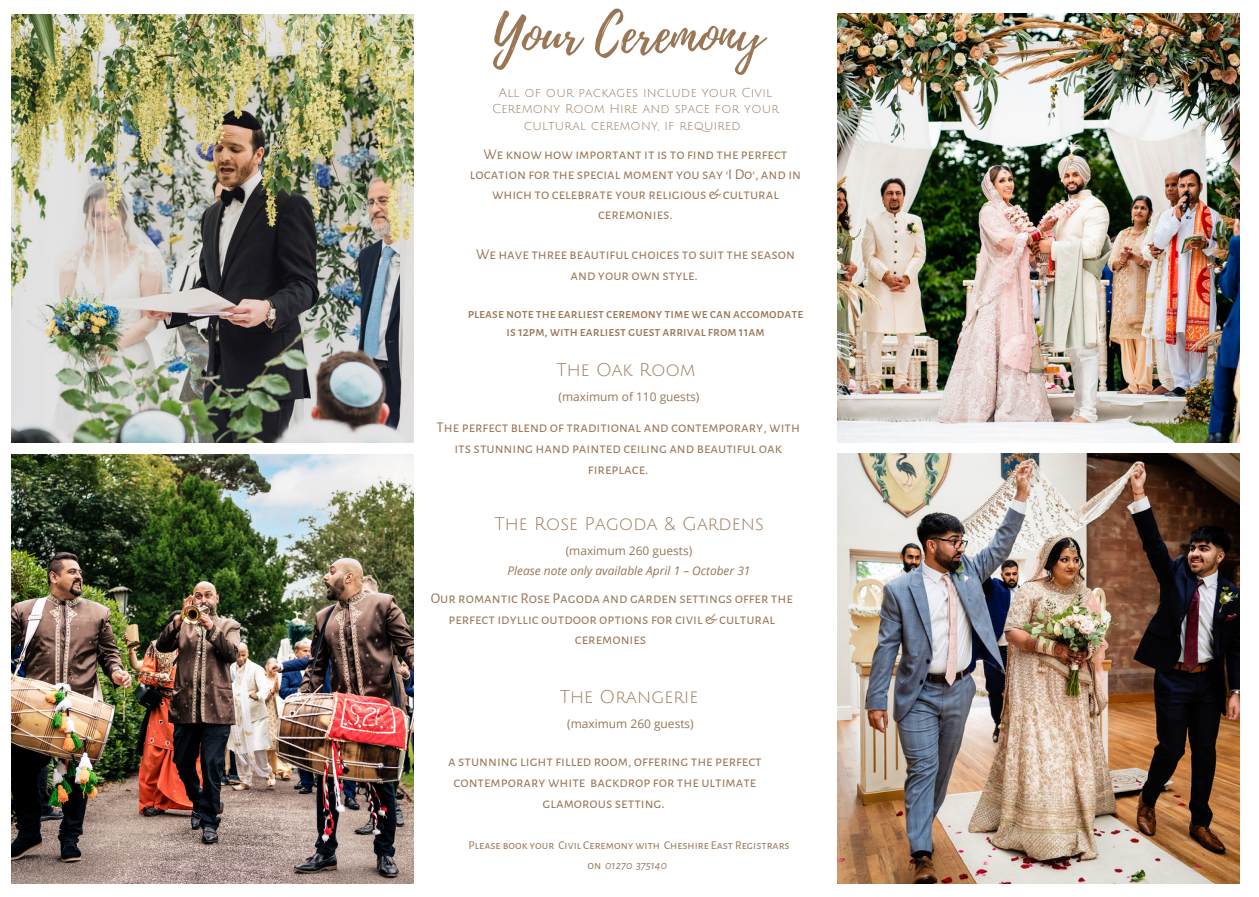
<style>
.page{position:relative;width:1259px;height:897px;background:#fff}
.page>*{position:absolute;margin:0;border:0;box-sizing:border-box;transform-origin:0 0}
.t1{font:52.05px "Playlist Script";color:#9a7655}
.t2{font:18px "Julius Sans One";color:#9a7655}
.t3{font:15px/20.9px "Alegreya Sans SC";color:#9a7655;text-align:center}
.t4{font:500 13.5px/17.9px "Alegreya Sans SC";color:#9a7655;text-align:center}
.t5{font:12.45px/16.6px "Julius Sans One";letter-spacing:.015em;color:#9a7655;text-align:center}
.t6{font:12px "Open Sans";color:#9a7655}
.t7{font:12px "Alegreya Sans SC";color:#9a7655}
.t8{font:italic 12px "Open Sans";color:#9a7655}
.t9{font:italic 12px "Alegreya Sans SC";color:#9a7655}
.s1{font-style:normal}
</style>
<div class="page">
<img style="left:11px;top:14px;width:403px;height:429px">
<img style="left:11px;top:454px;width:403px;height:429px">
<img style="left:837px;top:14px;width:403px;height:428px">
<img style="left:837px;top:453px;width:403px;height:430px">
<p class="t2" style="left:221px;top:856px;width:7px">1</p>
<p class="t1" style="left:493px;top:-3px;width:272px">Your Ceremony</p>
<p class="t5" style="left:492px;top:84px;width:288px">All of our packages include your Civil<br>Ceremony Room Hire and space for your cultural ceremony, if required.</p>
<p class="t3" style="left:470px;top:144px;width:333px;line-height:20.1px">We know how important it is to find the perfect location for the special moment you say 'I Do', and in which to celebrate your religious &amp; cultural ceremonies.</p>
<p class="t3" style="left:476px;top:245px;width:320px;line-height:20.1px">We have three beautiful choices to suit the season and your own style.</p>
<p class="t4" style="left:468px;top:305px;width:337px">please note the earliest ceremony time we can accomodate is 12pm, with earliest guest arrival from 11am</p>
<p class="t2" style="left:556px;top:361px;width:140px">The Oak Room</p>
<p class="t6" style="left:558px;top:388px;width:142px">(maximum of 110 guests)</p>
<p class="t3" style="left:436px;top:417px;width:365px">The perfect blend of traditional and contemporary, with its stunning hand painted ceiling and beautiful oak fireplace.</p>
<p class="t2" style="left:494px;top:514px;width:271px">The Rose Pagoda &amp; Gardens</p>
<p class="t6" style="left:566px;top:542px;width:128px">(maximum 260 guests)</p>
<p class="t8" style="left:507px;top:562px;width:245px">Please note only available April 1 – October 31</p>
<p class="t3" style="left:431px;top:588px;width:364px">Our romantic Rose Pagoda and garden settings offer the perfect idyllic outdoor options for civil &amp; cultural ceremonies</p>
<p class="t2" style="left:560px;top:687px;width:140px">The Orangerie</p>
<p class="t6" style="left:567px;top:715px;width:128px">(maximum 260 guests)</p>
<p class="t3" style="left:448px;top:751px;width:315px">a stunning light filled room, offering the perfect contemporary white backdrop for the ultimate glamorous setting.</p>
<p class="t7" style="left:468px;top:839px;width:323px">Please book your Civil Ceremony with Cheshire East Registrars</p>
<p class="t9" style="left:587px;top:859px;width:81px"><span class="s1">on</span> 01270 375140</p>
</div>
